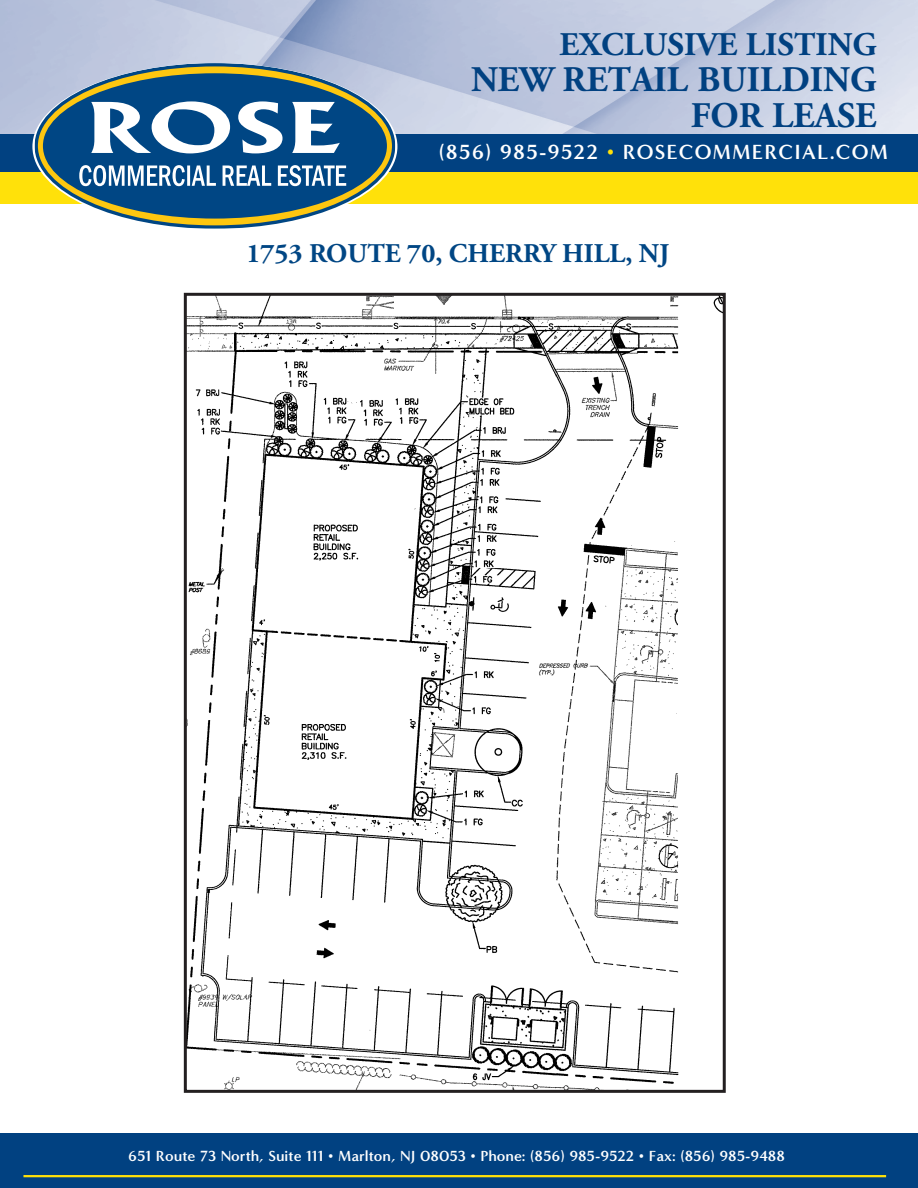
<style>
.page{position:relative;width:918px;height:1188px;background:#fff}
.page>*{position:absolute;margin:0;border:0;box-sizing:border-box;transform-origin:0 0}
.t1{font:700 36px "Adobe Garamond Pro";color:#014181}
.t2{font:700 33px "Adobe Garamond Pro";color:#014181}
.t3{font:700 27px "Adobe Garamond Pro";color:#004684}
.t4{font:700 21px "Minerva Modern";letter-spacing:.05em;color:#fff}
.t5{font:700 15px "Minerva Modern";color:#fff}
.s1{color:#ffe10a}
</style>
<div class="page">
<div style="left:0;top:166px;width:918px;height:38px;background:#ffe10a"></div>
<div style="left:0;top:134px;width:918px;height:38px;background:#014181"></div>
<div style="left:0;top:1133px;width:918px;height:55px;background:#014181"></div>
<hr style="left:23px;top:1175px;width:863px;height:2px;background:#ffe10a">
<img style="left:0;top:0;width:918px;height:134px">
<svg style="left:35px;top:63px;width:360px;height:166px"></svg>
<svg style="left:43px;top:73px;width:344px;height:146px;fill:#004684"></svg>
<svg style="left:91px;top:101px;width:249px;height:52px"></svg>
<svg style="left:79px;top:165px;width:267px;height:21px"></svg>
<img style="left:188px;top:297px;width:534px;height:792px">
<div style="left:184px;top:293px;width:542px;height:800px;border:3px solid #231f20"></div>
<p class="t2" style="left:560px;top:25px;width:319px">EXCLUSIVE LISTING</p>
<p class="t1" style="left:471px;top:59px;width:407px">NEW RETAIL BUILDING</p>
<p class="t1" style="left:691px;top:95px;width:187px">FOR LEASE</p>
<p class="t4" style="left:439px;top:139px;width:451px">(856) 985-9522 <span class="s1">•</span> ROSECOMMERCIAL.COM</p>
<p class="t3" style="left:246px;top:237px;width:425px">1753 ROUTE 70, CHERRY HILL, NJ</p>
<p class="t5" style="left:128px;top:1147px;width:658px">651 Route 73 North, Suite 111 • Marlton, NJ 08053 • Phone: (856) 985-9522 • Fax: (856) 985-9488</p>
</div>
